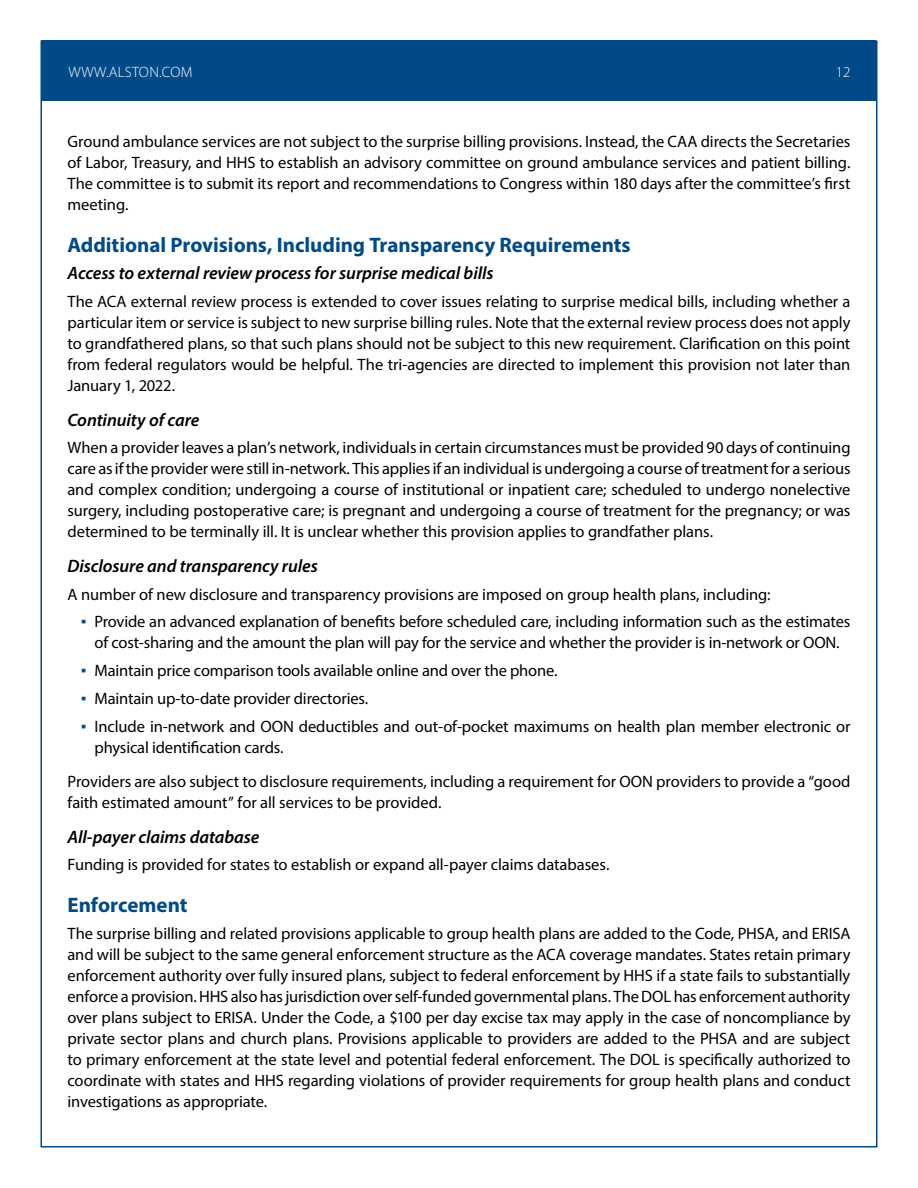
<style>
.page{position:relative;width:918px;height:1188px;background:#fff}
.page>*{position:absolute;margin:0;border:0;box-sizing:border-box;transform-origin:0 0}
.t1{font:700 21px "Myriad Pro";color:#004b87}
.t2{font:italic 600 18px "Myriad Pro";letter-spacing:-.005em;color:#000}
.t3{font:16.5px/21px "Myriad Pro";letter-spacing:-.005em;color:#000;text-align:justify}
.t4{font:300 15px "Myriad Pro";letter-spacing:.02em;color:#fff}
.s1{font-family:"Tahoma";color:#004b87}
</style>
<div class="page">
<div style="left:42px;top:40px;width:834px;height:61px;background:#004b87"></div>
<p class="t4" style="left:68px;top:63px;width:125px">WWW.ALSTON.COM</p>
<p class="t4" style="left:836px;top:63px;width:16px">12</p>
<p class="t3" style="left:67px;top:131px;width:785px">Ground ambulance services are not subject to the surprise billing provisions. Instead, the CAA directs the Secretaries of Labor, Treasury, and HHS to establish an advisory committee on ground ambulance services and patient billing.<br>The committee is to submit its report and recommendations to Congress within 180 days after the committee’s first meeting.</p>
<p class="t1" style="left:67px;top:231px;width:565px">Additional Provisions, Including Transparency Requirements</p>
<p class="t2" style="left:67px;top:262px;width:428px">Access to external review process for surprise medical bills</p>
<p class="t3" style="left:67px;top:291px;width:785px">The ACA external review process is extended to cover issues relating to surprise medical bills, including whether a particular item or service is subject to new surprise billing rules. Note that the external review process does not apply to grandfathered plans, so that such plans should not be subject to this new requirement. Clarification on this point from federal regulators would be helpful. The tri-agencies are directed to implement this provision not later than January 1, 2022.</p>
<p class="t2" style="left:67px;top:408px;width:133px">Continuity of care</p>
<p class="t3" style="left:67px;top:437px;width:785px">When a provider leaves a plan’s network, individuals in certain circumstances must be provided 90 days of continuing care as if the provider were still in-network. This applies if an individual is undergoing a course of treatment for a serious and complex condition; undergoing a course of institutional or inpatient care; scheduled to undergo nonelective surgery, including postoperative care; is pregnant and undergoing a course of treatment for the pregnancy; or was determined to be terminally ill. It is unclear whether this provision applies to grandfather plans.</p>
<p class="t2" style="left:67px;top:554px;width:252px">Disclosure and transparency rules</p>
<p class="t3" style="left:67px;top:583px;width:705px">A number of new disclosure and transparency provisions are imposed on group health plans, including:</p>
<p class="t3" style="left:81px;top:611px;width:771px;text-align:center"><span class="s1">▪</span> Provide an advanced explanation of benefits before scheduled care, including information such as the estimates of cost-sharing and the amount the plan will pay for the service and whether the provider is in-network or OON.</p>
<p class="t3" style="left:81px;top:660px;width:478px"><span class="s1">▪</span> Maintain price comparison tools available online and over the phone.</p>
<p class="t3" style="left:81px;top:688px;width:289px"><span class="s1">▪</span> Maintain up-to-date provider directories.</p>
<p class="t3" style="left:94px;top:715px;width:758px;text-indent:-13px"><span class="s1">▪</span> Include in-network and OON deductibles and out-of-pocket maximums on health plan member electronic or physical identification cards.</p>
<p class="t3" style="left:67px;top:771px;width:785px">Providers are also subject to disclosure requirements, including a requirement for OON providers to provide a “good faith estimated amount” for all services to be provided.</p>
<p class="t2" style="left:67px;top:825px;width:194px">All-payer claims database</p>
<p class="t3" style="left:67px;top:854px;width:543px">Funding is provided for states to establish or expand all-payer claims databases.</p>
<p class="t1" style="left:67px;top:891px;width:122px">Enforcement</p>
<p class="t3" style="left:67px;top:923px;width:785px">The surprise billing and related provisions applicable to group health plans are added to the Code, PHSA, and ERISA and will be subject to the same general enforcement structure as the ACA coverage mandates. States retain primary enforcement authority over fully insured plans, subject to federal enforcement by HHS if a state fails to substantially enforce a provision. HHS also has jurisdiction over self-funded governmental plans. The DOL has enforcement authority over plans subject to ERISA. Under the Code, a $100 per day excise tax may apply in the case of noncompliance by private sector plans and church plans. Provisions applicable to providers are added to the PHSA and are subject to primary enforcement at the state level and potential federal enforcement. The DOL is specifically authorized to coordinate with states and HHS regarding violations of provider requirements for group health plans and conduct investigations as appropriate.</p>
</div>
